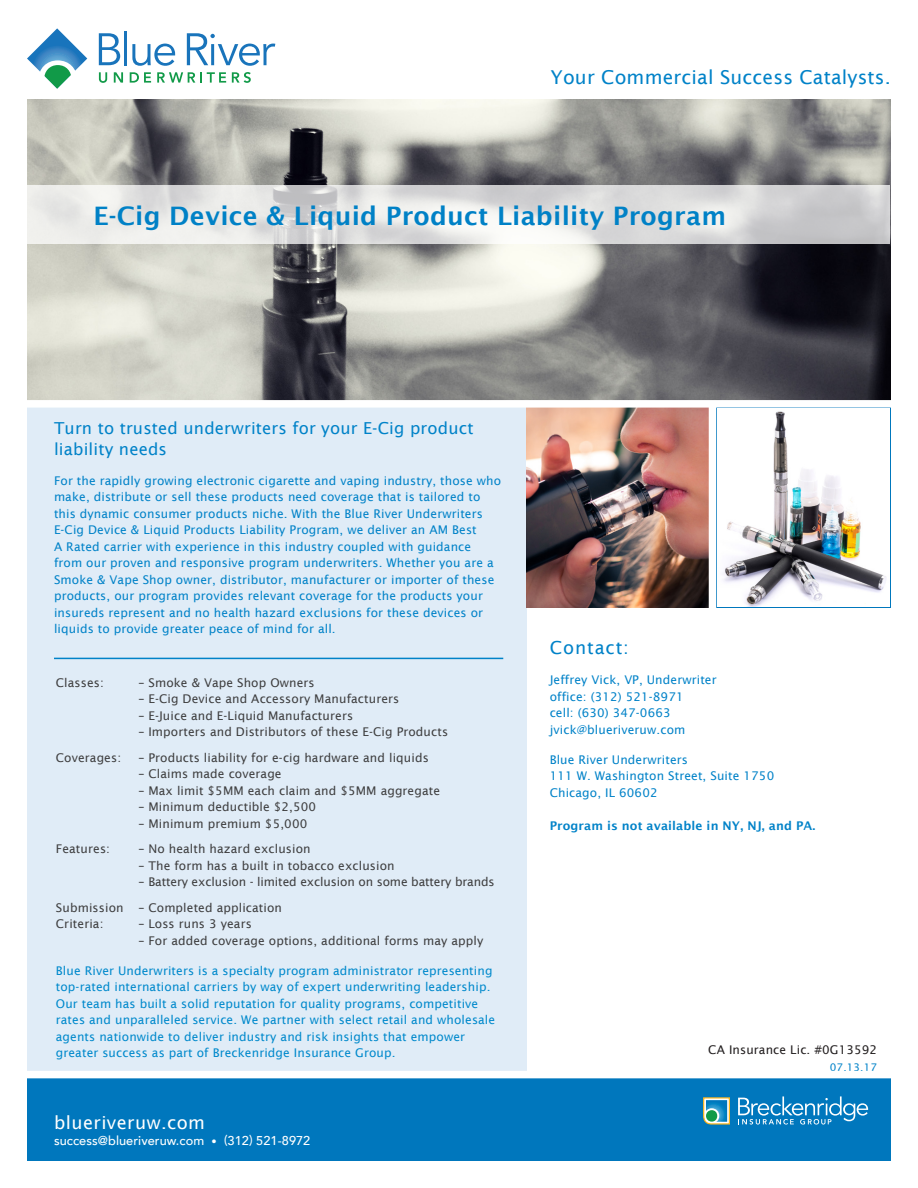
<style>
.page{position:relative;width:918px;height:1188px;background:#fff}
.page>*{position:absolute;margin:0;border:0;box-sizing:border-box;transform-origin:0 0}
.t1{font:600 25.5px "Lucida Sans";letter-spacing:.01em;color:#0081c6}
.t2{font:19.2px "Lucida Sans";letter-spacing:.01em;color:#0082c8}
.t3{font:18px "Lucida Sans";letter-spacing:.025em;color:#fff}
.t4{font:18px "Lucida Sans";letter-spacing:.05em;color:#0082c8}
.t5{font:16.5px/21px "Lucida Sans";letter-spacing:.01em;color:#0082c8}
.t6{font:500 12.75px "Avenir";letter-spacing:.005em;color:#fff}
.t7{font:12px/16.5px "Lucida Sans";letter-spacing:.01em;color:#0082c8}
.t8{font:12px "Lucida Sans";letter-spacing:.01em;color:#3e3e3f}
.t9{font:12px/16.5px "Lucida Sans";letter-spacing:.01em;color:#0089cc}
.t10{font:12px "Lucida Sans";letter-spacing:-.01em;color:#3e3e3f}
.t11{font:600 12px "Lucida Sans";letter-spacing:.01em;color:#0082c8}
.t12{font:12px "Lucida Sans";letter-spacing:.01em;color:#231f20}
.t13{font:10.5px "Lucida Sans";color:#0082c8}
.s1{font-size:10.5px}
</style>
<div class="page">
<svg style="left:716px;top:408px;width:175px;height:200px"></svg>
<div style="left:27px;top:408px;width:499px;height:737px;background:#e0ecf7"></div>
<div style="left:27px;top:1078px;width:864px;height:83px;background:#0077bd"></div>
<svg style="left:738px;top:1096px;width:130px;height:29px"></svg>
<svg style="left:703px;top:1097px;width:27px;height:28px"></svg>
<div style="left:27px;top:1071px;width:864px;height:7px;background:#fff"></div>
<img style="left:526px;top:408px;width:183px;height:200px">
<img style="left:717px;top:409px;width:173px;height:197px">
<svg style="left:27px;top:28px;width:60px;height:61px"></svg>
<svg style="left:99px;top:33px;width:21px;height:32px"></svg>
<hr style="left:124px;top:31px;width:3px;height:34px;background:#1974bb">
<svg style="left:132px;top:44px;width:43px;height:22px"></svg>
<svg style="left:187px;top:33px;width:88px;height:33px"></svg>
<svg style="left:99px;top:72px;width:8px;height:11px"></svg>
<svg style="left:114px;top:72px;width:9px;height:11px"></svg>
<svg style="left:130px;top:72px;width:21px;height:11px"></svg>
<svg style="left:157px;top:72px;width:38px;height:11px"></svg>
<svg style="left:201px;top:72px;width:25px;height:11px"></svg>
<svg style="left:232px;top:72px;width:19px;height:11px"></svg>
<img style="left:27px;top:100px;width:864px;height:300px">
<hr style="left:54px;top:658px;width:449px;height:1px;background:#0082c8">
<svg style="left:27px;top:185px;width:863px;height:59px;background:#dfdfde"></svg>
<p class="t2" style="left:551px;top:66px;width:342px">Your Commercial Success Catalysts.</p>
<p class="t1" style="left:93px;top:201px;width:634px">E-Cig Device &amp; Liquid Product Liability Program</p>
<p class="t5" style="left:54px;top:418px;width:421px">Turn to trusted underwriters for your E-Cig product liability needs</p>
<p class="t7" style="left:54px;top:472px;width:449px">For the rapidly growing electronic cigarette and vaping industry, those who make, distribute or sell these products need coverage that is tailored to this dynamic consumer products niche. With the Blue River Underwriters E-Cig Device &amp; Liquid Products Liability Program, we deliver an AM Best<br>A Rated carrier with experience in this industry coupled with guidance from our proven and responsive program underwriters. Whether you are a Smoke &amp; Vape Shop owner, distributor, manufacturer or importer of these products, our program provides relevant coverage for the products your insureds represent and no health hazard exclusions for these devices or liquids to provide greater peace of mind for all.</p>
<p class="t8" style="left:56px;top:676px;width:50px">Classes:</p>
<p class="t8" style="left:138px;top:676px;width:178px">– Smoke &amp; Vape Shop Owners</p>
<p class="t8" style="left:138px;top:692px;width:262px">– E-Cig Device and Accessory Manufacturers</p>
<p class="t8" style="left:138px;top:709px;width:216px">– E-Juice and E-Liquid Manufacturers</p>
<p class="t8" style="left:138px;top:725px;width:311px">– Importers and Distributors of these E-Cig Products</p>
<p class="t8" style="left:56px;top:751px;width:67px">Coverages:</p>
<p class="t8" style="left:138px;top:751px;width:292px">– Products liability for e-cig hardware and liquids</p>
<p class="t8" style="left:138px;top:767px;width:145px">– Claims made coverage</p>
<p class="t8" style="left:138px;top:784px;width:303px">– Max limit $5MM each claim and $5MM aggregate</p>
<p class="t8" style="left:138px;top:800px;width:179px">– Minimum deductible $2,500</p>
<p class="t8" style="left:138px;top:817px;width:170px">– Minimum premium $5,000</p>
<p class="t8" style="left:56px;top:842px;width:56px">Features:</p>
<p class="t8" style="left:138px;top:842px;width:174px">– No health hazard exclusion</p>
<p class="t8" style="left:138px;top:859px;width:258px">– The form has a built in tobacco exclusion</p>
<p class="t10" style="left:138px;top:875px;width:358px">– Battery exclusion - limited exclusion on some battery brands</p>
<p class="t8" style="left:56px;top:901px;width:228px">Submission – Completed application</p>
<p class="t8" style="left:56px;top:917px;width:49px">Criteria:</p>
<p class="t8" style="left:138px;top:917px;width:115px">– Loss runs 3 years</p>
<p class="t8" style="left:138px;top:934px;width:346px">– For added coverage options, additional forms may apply</p>
<p class="t9" style="left:56px;top:962px;width:441px">Blue River Underwriters is a specialty program administrator representing top-rated international carriers by way of expert underwriting leadership.<br>Our team has built a solid reputation for quality programs, competitive rates and unparalleled service. We partner with select retail and wholesale agents nationwide to deliver industry and risk insights that empower greater success as part of Breckenridge Insurance Group.</p>
<p class="t3" style="left:54px;top:1112px;width:153px">blueriveruw.com</p>
<p class="t6" style="left:54px;top:1130px;width:258px">success@blueriveruw.com <span class="s1">•</span> (312) 521-8972</p>
<p class="t4" style="left:550px;top:637px;width:81px">Contact:</p>
<p class="t7" style="left:550px;top:672px;width:168px">Jeffrey Vick, VP, Underwriter</p>
<p class="t7" style="left:550px;top:688px;width:135px">office: (312) 521-8971</p>
<p class="t7" style="left:550px;top:705px;width:122px">cell: (630) 347-0663</p>
<p class="t7" style="left:550px;top:721px;width:137px">jvick@blueriveruw.com</p>
<p class="t7" style="left:550px;top:751px;width:140px">Blue River Underwriters</p>
<p class="t7" style="left:550px;top:768px;width:226px">111 W. Washington Street, Suite 1750</p>
<p class="t7" style="left:550px;top:784px;width:109px">Chicago, IL 60602</p>
<p class="t11" style="left:550px;top:819px;width:267px">Program is not available in NY, NJ, and PA.</p>
<p class="t12" style="left:708px;top:1043px;width:170px">CA Insurance Lic. #0G13592</p>
<p class="t13" style="left:830px;top:1061px;width:49px">07.13.17</p>
</div>
